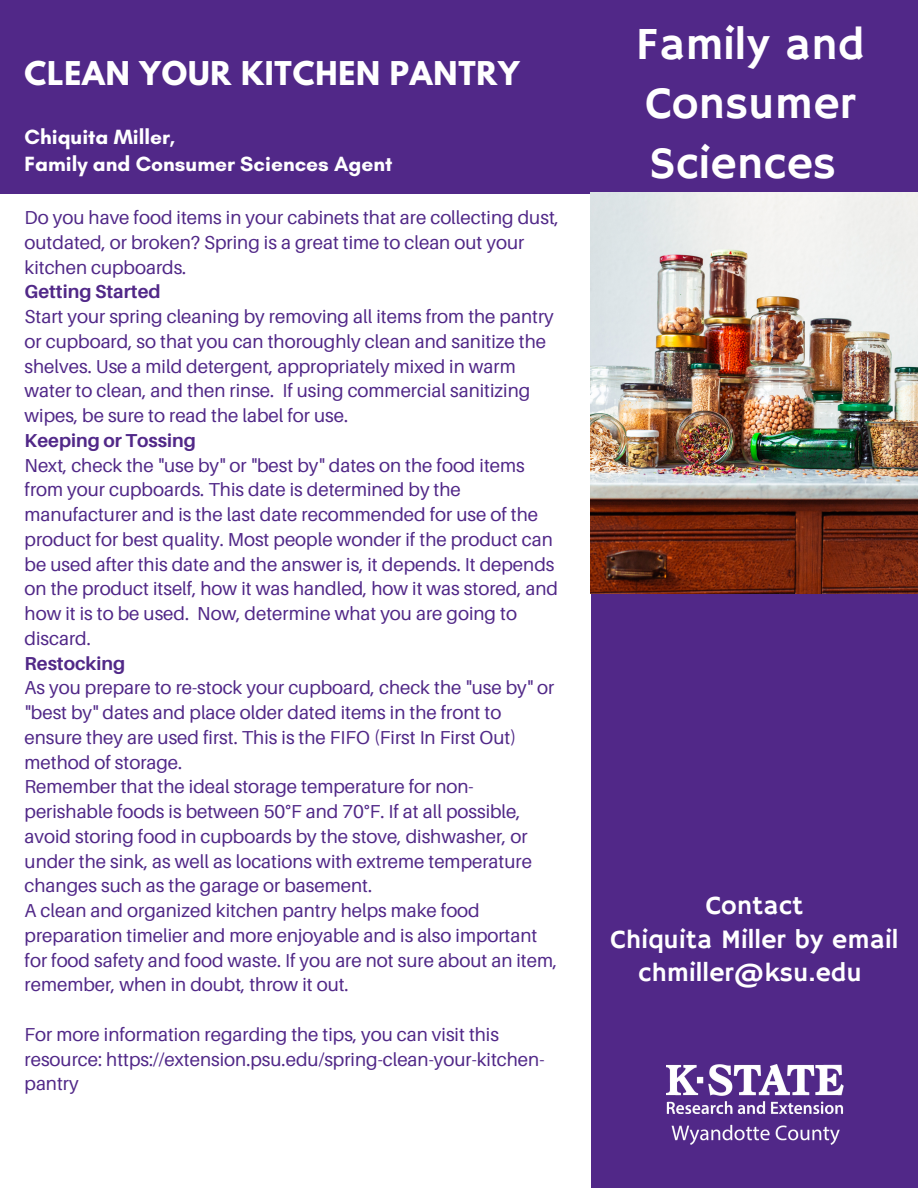
<style>
.page{position:relative;width:918px;height:1188px;background:#fff}
.page>*{position:absolute;margin:0;border:0;box-sizing:border-box;transform-origin:0 0}
.t1{font:45.75px/59.1px "Hammersmith One";color:#fff}
.t2{font:700 29.1px "League Spartan";letter-spacing:.03em;color:#fff}
.t3{font:26.55px/33.8px "Hammersmith One";color:#fff;text-align:center}
.t4{font:700 21px/27px "Glacial Indifference";color:#fff}
.t5{font:18.75px/24.8px "Aileron";color:#512888}
.t6{font:700 18.75px "Aileron";color:#512888}
</style>
<div class="page">
<div style="left:591px;top:0;width:327px;height:1188px;background:#512888"></div>
<div style="left:0;top:0;width:918px;height:193px;background:#512888"></div>
<img style="left:667px;top:1065px;width:177px;height:48px">
<img style="left:667px;top:1105px;width:173px;height:40px">
<img style="left:591px;top:193px;width:327px;height:400px">
<h2 class="t2" style="left:25px;top:59px;width:497px">CLEAN YOUR KITCHEN PANTRY</h2>
<p class="t4" style="left:25px;top:123px;width:369px">Chiquita Miller,<br>Family and Consumer Sciences Agent</p>
<p class="t5" style="left:25px;top:205px;width:536px">Do you have food items in your cabinets that are collecting dust, outdated, or broken? Spring is a great time to clean out your kitchen cupboards.</p>
<p class="t6" style="left:25px;top:280px;width:138px">Getting Started</p>
<p class="t5" style="left:25px;top:304px;width:531px">Start your spring cleaning by removing all items from the pantry or cupboard, so that you can thoroughly clean and sanitize the shelves. Use a mild detergent, appropriately mixed in warm water to clean, and then rinse. If using commercial sanitizing wipes, be sure to read the label for use.</p>
<p class="t6" style="left:25px;top:429px;width:173px">Keeping or Tossing</p>
<p class="t5" style="left:25px;top:452px;width:535px">Next, check the "use by" or "best by" dates on the food items from your cupboards. This date is determined by the manufacturer and is the last date recommended for use of the product for best quality. Most people wonder if the product can be used after this date and the answer is, it depends. It depends on the product itself, how it was handled, how it was stored, and how it is to be used. Now, determine what you are going to discard.</p>
<p class="t6" style="left:25px;top:651px;width:102px">Restocking</p>
<p class="t5" style="left:25px;top:675px;width:534px">As you prepare to re-stock your cupboard, check the "use by" or "best by" dates and place older dated items in the front to ensure they are used first. This is the FIFO (First In First Out) method of storage.<br>Remember that the ideal storage temperature for non&shy;perishable foods is between 50°F and 70°F. If at all possible, avoid storing food in cupboards by the stove, dishwasher, or under the sink, as well as locations with extreme temperature changes such as the garage or basement.<br>A clean and organized kitchen pantry helps make food preparation timelier and more enjoyable and is also important for food safety and food waste. If you are not sure about an item, remember, when in doubt, throw it out.</p>
<p class="t5" style="left:25px;top:1021px;width:521px">For more information regarding the tips, you can visit this resource: https://extension.psu.edu/spring-clean-your-kitchen&shy;pantry</p>
<h1 class="t1" style="left:636px;top:17px;width:230px">Family and<br>Consumer<br>Sciences</h1>
<h3 class="t3" style="left:610px;top:890px;width:289px">Contact<br>Chiquita Miller by email chmiller@ksu.edu</h3>
</div>
